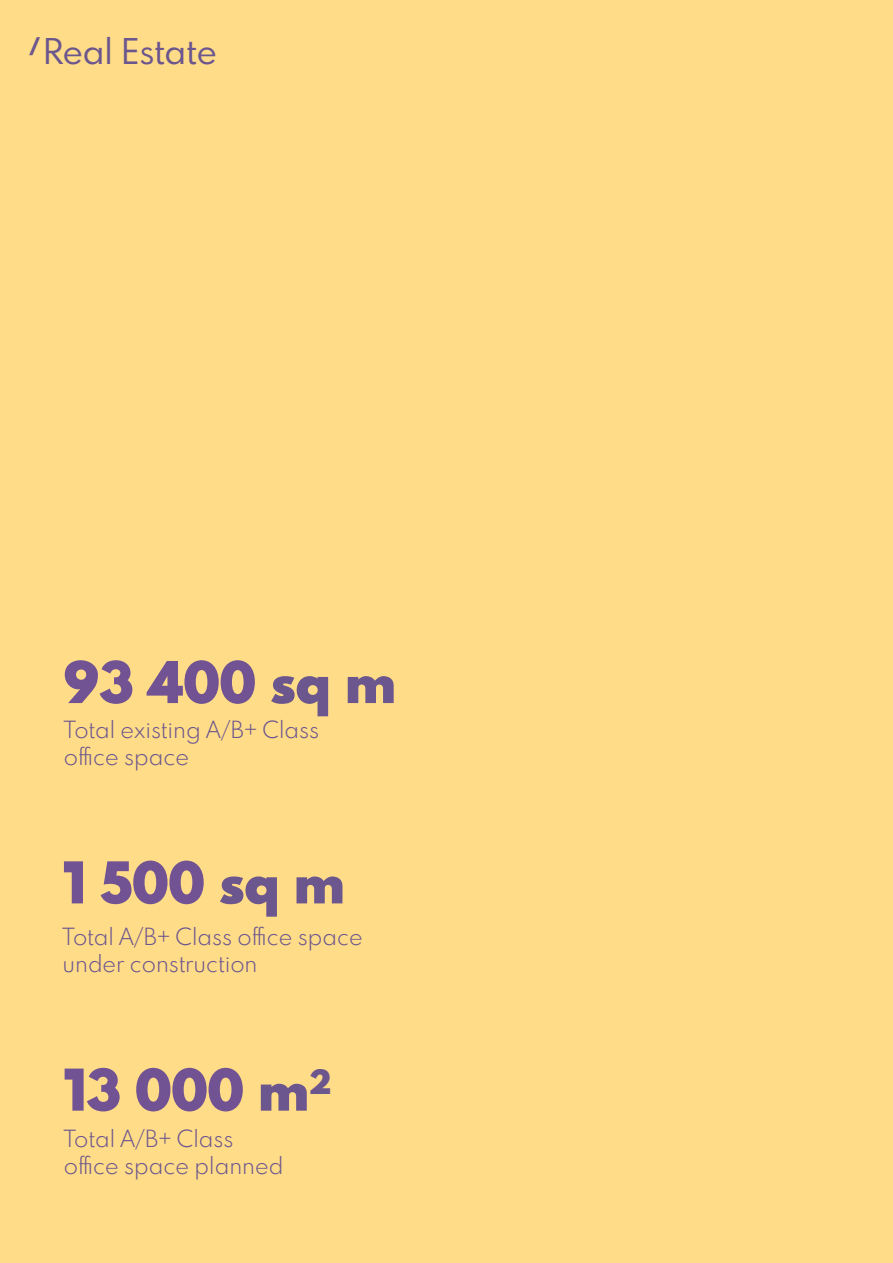
<style>
.page{position:relative;width:893px;height:1263px;background:#ffdc88}
.page>*{position:absolute;margin:0;border:0;box-sizing:border-box;transform-origin:0 0}
.t1{font:900 51px "Spartan MB";letter-spacing:.005em;color:#715394}
.t2{font:31.5px "Spartan MB";letter-spacing:-.005em;color:#6b568e}
.t3{font:300 21px/27px "Spartan MB";color:#6b568e}
.s1{color:#6b568e}
</style>
<div class="page">
<h2 class="t2" style="left:29px;top:27px;width:190px"><sup>/</sup>Real Estate</h2>
<h1 class="t1" style="left:64px;top:641px;width:333px">93 400 <span class="s1">sq m</span></h1>
<p class="t3" style="left:64px;top:716px;width:257px">Total existing A/B+ Class office space</p>
<h1 class="t1" style="left:63px;top:841px;width:283px">1 500 <span class="s1">sq m</span></h1>
<p class="t3" style="left:62px;top:923px;width:302px">Total A/B+ Class office space under construction</p>
<h1 class="t1" style="left:64px;top:1049px;width:269px">13 000 <span class="s1">m</span><sup>2</sup></h1>
<p class="t3" style="left:64px;top:1125px;width:221px">Total A/B+ Class office space planned</p>
</div>
